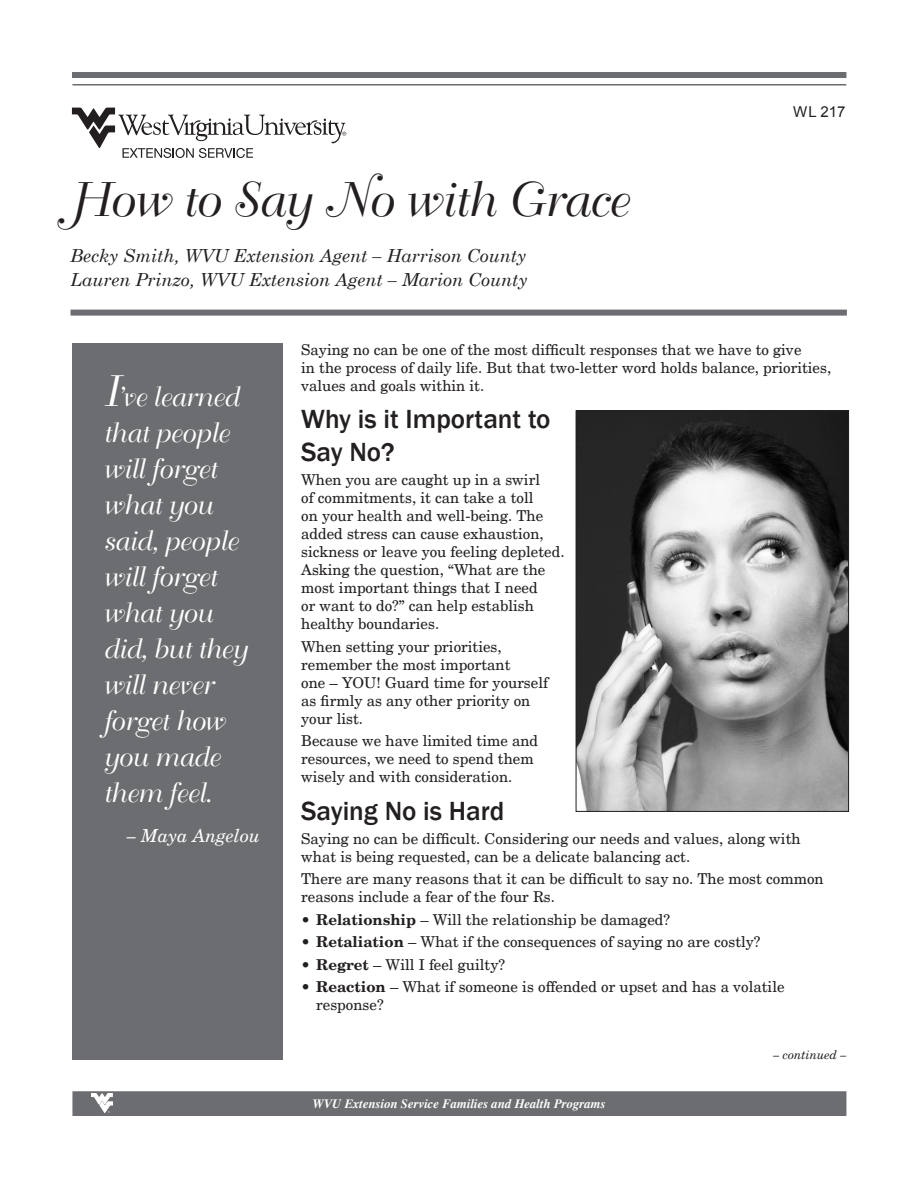
<style>
.page{position:relative;width:918px;height:1188px;background:#fff}
.page>*{position:absolute;margin:0;border:0;box-sizing:border-box;transform-origin:0 0}
.Heading{font:48px "Bellevue";color:#231f20}
.t1{font:27px/36px "Bellevue Pro";color:#fff}
.Titles{font:500 27px/33px "Franklin Gothic";color:#231f20}
.Authors{font:italic 18px "Century Schoolbook";color:#231f20}
.Quote_Auther{font:italic 18px "New Century Schlbk";color:#fff}
.Body_text{font:15px/18px "New Century Schlbk";color:#231f20}
.t2{font:15px "Arial";color:#231f20}
.t3{font:italic 700 12.75px "Times";color:#fff}
.Continued{font:italic 12px "New Century Schlbk";color:#231f20}
.s1{font-family:"Bellevue";font-size:43.5px}
.s2{font-weight:700}
</style>
<div class="page">
<div style="left:72px;top:72px;width:774px;height:6px;background:#6c6d70"></div>
<hr style="left:72px;top:84px;width:774px;height:2px;background:#6c6d70">
<div style="left:72px;top:1091px;width:774px;height:25px;background:#6c6d70;border:2px solid #6c6d70"></div>
<svg style="left:91px;top:1093px;width:22px;height:20px"></svg>
<div style="left:72px;top:343px;width:211px;height:717px;background:#6c6d70"></div>
<div style="left:70px;top:310px;width:777px;height:6px;background:#6c6d70"></div>
<svg style="left:72px;top:108px;width:274px;height:50px"></svg>
<img style="left:578px;top:412px;width:269px;height:398px">
<div style="left:576px;top:410px;width:273px;height:402px;border:1px solid #231f20"></div>
<p class="Heading" style="left:69px;top:173px;width:558px">How to Say No with Grace</p>
<p class="Authors" style="left:70px;top:242px;width:457px">Becky Smith, WVU Extension Agent – Harrison County</p>
<p class="Authors" style="left:70px;top:266px;width:459px">Lauren Prinzo, WVU Extension Agent – Marion County</p>
<p class="t2" style="left:793px;top:102px;width:54px">WL 217</p>
<p class="t1" style="left:102px;top:379px;width:146px"><span class="s1">I</span>’ve learned that people will forget what you said, people will forget what you did, but they will never forget how you made them feel.</p>
<p class="Quote_Auther" style="left:127px;top:825px;width:134px">– Maya Angelou</p>
<p class="Body_text" style="left:301px;top:340px;width:532px">Saying no can be one of the most difficult responses that we have to give<br>in the process of daily life. But that two-letter word holds balance, priorities, values and goals within it.</p>
<p class="Titles" style="left:301px;top:403px;width:251px">Why is it Important to<br>Say No?</p>
<p class="Body_text" style="left:301px;top:471px;width:265px">When you are caught up in a swirl<br>of commitments, it can take a toll<br>on your health and well-being. The added stress can cause exhaustion, sickness or leave you feeling depleted.<br>Asking the question, “What are the most important things that I need<br>or want to do?” can help establish healthy boundaries.</p>
<p class="Body_text" style="left:301px;top:637px;width:248px">When setting your priorities, remember the most important<br>one – YOU! Guard time for yourself as firmly as any other priority on your list.</p>
<p class="Body_text" style="left:301px;top:732px;width:238px">Because we have limited time and resources, we need to spend them wisely and with consideration.</p>
<p class="Titles" style="left:301px;top:794px;width:205px">Saying No is Hard</p>
<p class="Body_text" style="left:301px;top:829px;width:501px">Saying no can be difficult. Considering our needs and values, along with what is being requested, can be a delicate balancing act.</p>
<p class="Body_text" style="left:301px;top:870px;width:524px">There are many reasons that it can be difficult to say no. The most common reasons include a fear of the four Rs.</p>
<p class="Body_text" style="left:301px;top:910px;width:370px">• <span class="s2">Relationship</span> – Will the relationship be damaged?</p>
<p class="Body_text" style="left:301px;top:933px;width:461px">• <span class="s2">Retaliation</span> – What if the consequences of saying no are costly?</p>
<p class="Body_text" style="left:301px;top:955px;width:205px">• <span class="s2">Regret</span> – Will I feel guilty?</p>
<p class="Body_text" style="left:316px;top:978px;width:470px;text-indent:-15px">• <span class="s2">Reaction</span> – What if someone is offended or upset and has a volatile response?</p>
<p class="Continued" style="left:774px;top:1047px;width:74px">– continued –</p>
<p class="t3" style="left:312px;top:1096px;width:295px">WVU Extension Service Families and Health Programs</p>
</div>
